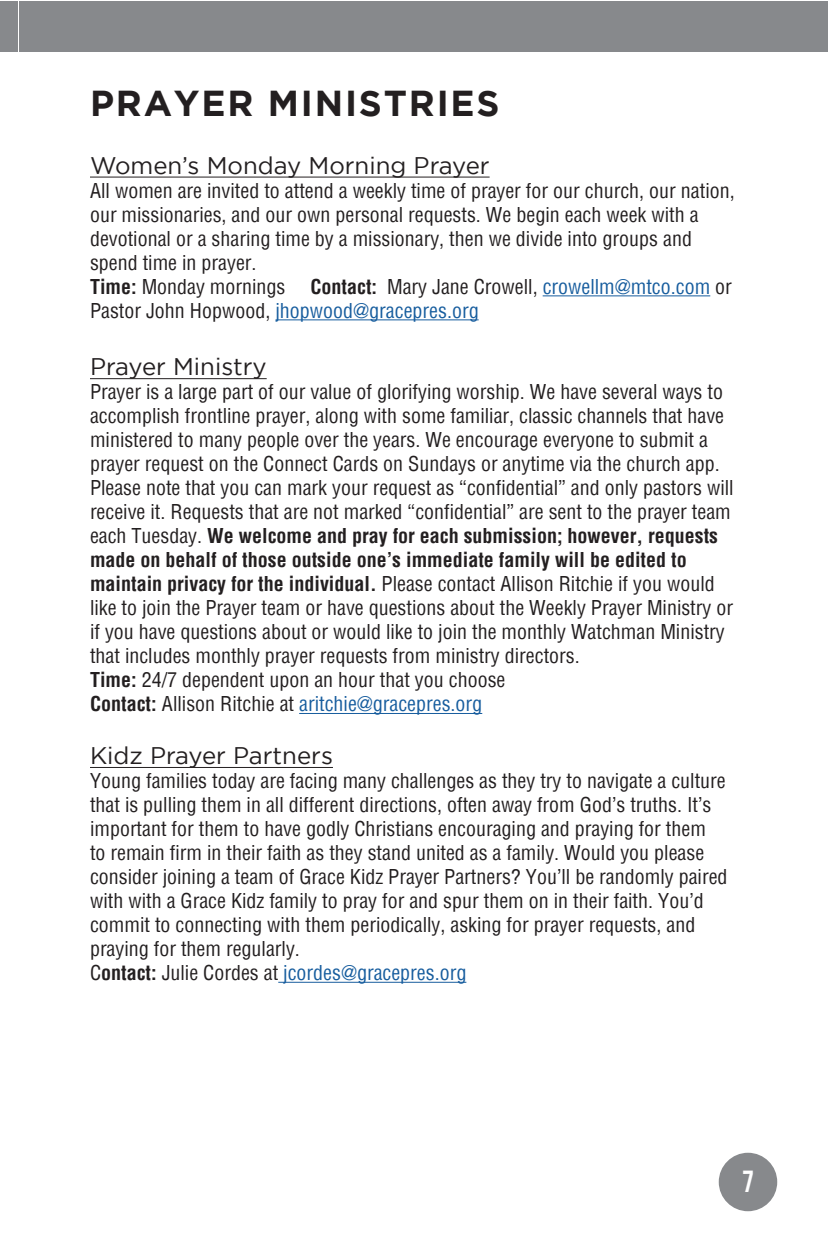
<style>
.page{position:relative;width:828px;height:1260px;background:#fff}
.page>*{position:absolute;margin:0;border:0;box-sizing:border-box;transform-origin:0 0}
.t1{font:700 36px "Gotham";letter-spacing:.05em;color:#231f20}
.t2{font:24px "Gotham";color:#231f20}
.t3{font:24px "Bebas";color:#fff}
.t4{font:condensed 20px/24px "Helvetica";color:#231f20}
.t5{font:condensed 20px "Helvetica";color:#175d9e}
.s1{font-weight:700}
.s2{color:#175d9e}
.s3{color:#231f20}
.s4{font-weight:700;color:#231f20}
</style>
<div class="page">
<div style="left:0;top:1px;width:18px;height:50px;background:#87898c"></div>
<div style="left:19px;top:1px;width:809px;height:50px;background:#87898c"></div>
<hr style="left:90px;top:177px;width:400px;height:1px;background:#231f20">
<hr style="left:543px;top:295px;width:167px;height:1px;background:#175d9e">
<hr style="left:276px;top:319px;width:203px;height:1px;background:#175d9e">
<hr style="left:90px;top:378px;width:177px;height:1px;background:#231f20">
<hr style="left:299px;top:713px;width:183px;height:1px;background:#175d9e">
<hr style="left:90px;top:767px;width:243px;height:1px;background:#231f20">
<hr style="left:278px;top:982px;width:188px;height:1px;background:#175d9e">
<div style="left:719px;top:1153px;width:58px;height:58px;background:#87898c;border-radius:50%"></div>
<p class="t1" style="left:90px;top:83px;width:411px">PRAYER MINISTRIES</p>
<p class="t2" style="left:90px;top:152px;width:401px">Women’s Monday Morning Prayer</p>
<p class="t4" style="left:90px;top:178px;width:646px">All women are invited to attend a weekly time of prayer for our church, our nation, our missionaries, and our own personal requests. We begin each week with a devotional or a sharing time by a missionary, then we divide into groups and spend time in prayer.</p>
<p class="t4" style="left:90px;top:274px;width:643px"><span class="s1">Time:</span> Monday mornings <span class="s1">Contact:</span> Mary Jane Crowell, <span class="s2">crowellm@mtco.com</span> or</p>
<p class="t5" style="left:90px;top:298px;width:390px"><span class="s3">Pastor John Hopwood,</span> jhopwood@gracepres.org</p>
<p class="t2" style="left:90px;top:354px;width:178px">Prayer Ministry</p>
<p class="t4" style="left:90px;top:380px;width:645px">Prayer is a large part of our value of glorifying worship. We have several ways to accomplish frontline prayer, along with some familiar, classic channels that have ministered to many people over the years. We encourage everyone to submit a prayer request on the Connect Cards on Sundays or anytime via the church app.<br>Please note that you can mark your request as “confidential” and only pastors will receive it. Requests that are not marked “confidential” are sent to the prayer team each Tuesday. <span class="s1">We welcome and pray for each submission; however, requests made on behalf of those outside one’s immediate family will be edited to maintain privacy for the individual.</span> Please contact Allison Ritchie if you would like to join the Prayer team or have questions about the Weekly Prayer Ministry or if you have questions about or would like to join the monthly Watchman Ministry that includes monthly prayer requests from ministry directors.</p>
<p class="t4" style="left:90px;top:668px;width:417px"><span class="s1">Time:</span> 24/7 dependent upon an hour that you choose</p>
<p class="t5" style="left:90px;top:691px;width:394px"><span class="s4">Contact:</span> <span class="s3">Allison Ritchie at</span> aritchie@gracepres.org</p>
<p class="t2" style="left:90px;top:743px;width:244px">Kidz Prayer Partners</p>
<p class="t4" style="left:90px;top:769px;width:639px">Young families today are facing many challenges as they try to navigate a culture that is pulling them in all different directions, often away from God’s truths. It’s important for them to have godly Christians encouraging and praying for them<br>to remain firm in their faith as they stand united as a family. Would you please consider joining a team of Grace Kidz Prayer Partners? You’ll be randomly paired with with a Grace Kidz family to pray for and spur them on in their faith. You’d commit to connecting with them periodically, asking for prayer requests, and praying for them regularly.</p>
<p class="t5" style="left:90px;top:960px;width:378px"><span class="s3">C</span><span class="s4">ontact:</span> <span class="s3">Julie Cordes at</span> jcordes@gracepres.org</p>
<p class="t3" style="left:742px;top:1164px;width:13px">7</p>
</div>
